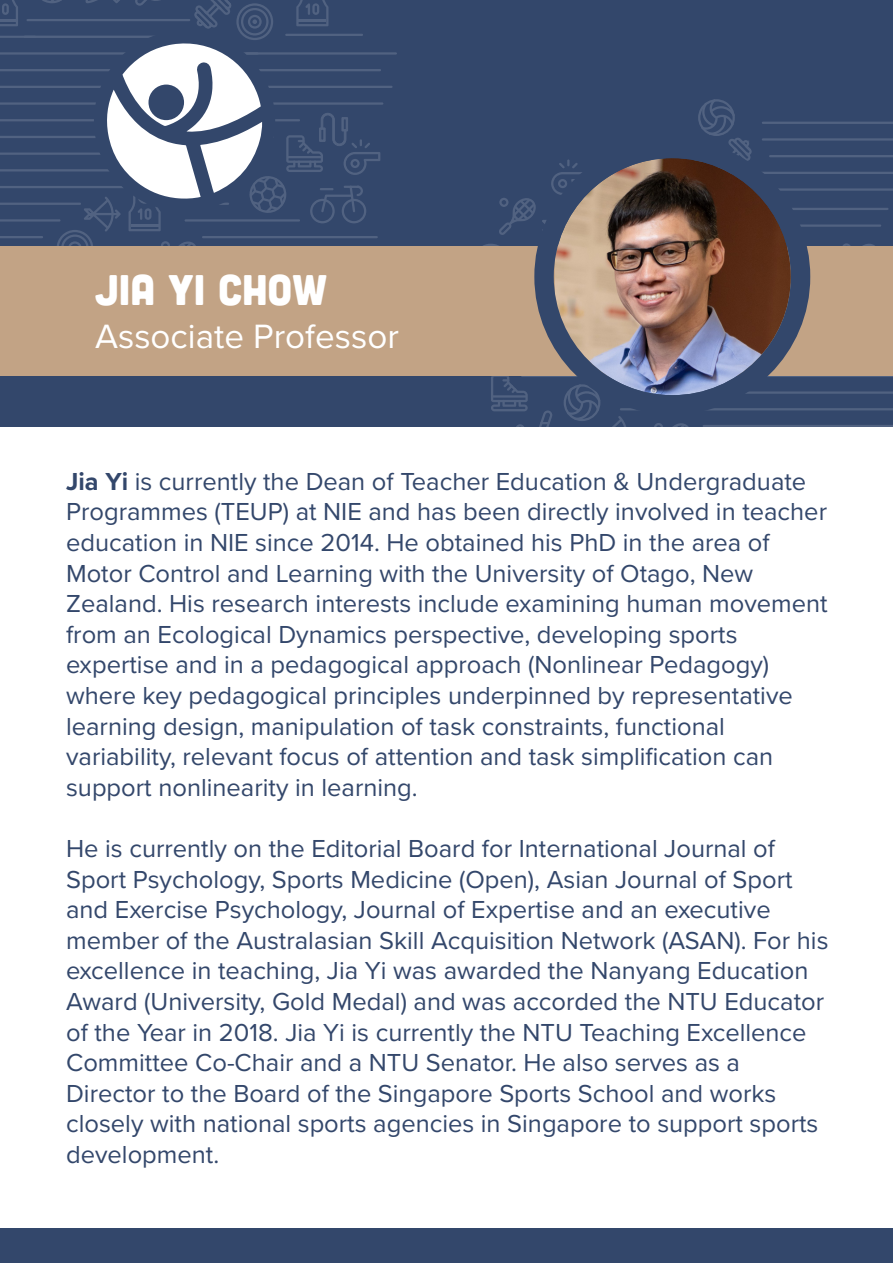
<style>
.page{position:relative;width:893px;height:1263px;background:#33476b}
.page>*{position:absolute;margin:0;border:0;box-sizing:border-box;transform-origin:0 0}
.t1{font:42.75px "Cubano";color:#fff}
.t2{font:34.95px "Proxima Nova";color:#fff}
.t3{font:25.5px/30.6px "Proxima Nova";color:#33476b}
.s1{font-weight:700}
</style>
<div class="page">
<hr style="left:28px;top:19px;width:161px;height:2px;background:#fff">
<hr style="left:0;top:52px;width:257px;height:3px;background:#fff">
<hr style="left:246px;top:52px;width:150px;height:3px;background:#fff">
<hr style="left:0;top:69px;width:380px;height:2px;background:#fff">
<hr style="left:0;top:86px;width:391px;height:2px;background:#fff">
<hr style="left:0;top:102px;width:382px;height:3px;background:#fff">
<hr style="left:0;top:119px;width:299px;height:2px;background:#fff">
<hr style="left:0;top:36px;width:35px;height:2px;background:#fff">
<hr style="left:0;top:136px;width:273px;height:2px;background:#fff">
<hr style="left:0;top:152px;width:264px;height:3px;background:#fff">
<hr style="left:0;top:169px;width:255px;height:2px;background:#fff">
<hr style="left:0;top:186px;width:234px;height:2px;background:#fff">
<hr style="left:0;top:203px;width:80px;height:2px;background:#fff">
<hr style="left:0;top:219px;width:59px;height:3px;background:#fff">
<hr style="left:0;top:236px;width:42px;height:2px;background:#fff">
<svg style="left:0;top:0;width:18px;height:26px"></svg>
<svg style="left:34px;top:0;width:346px;height:246px"></svg>
<hr style="left:763px;top:122px;width:130px;height:2px;background:#fff">
<hr style="left:763px;top:138px;width:130px;height:3px;background:#fff">
<hr style="left:770px;top:155px;width:123px;height:2px;background:#fff">
<hr style="left:755px;top:172px;width:138px;height:2px;background:#fff">
<hr style="left:763px;top:188px;width:130px;height:3px;background:#fff">
<hr style="left:788px;top:208px;width:99px;height:2px;background:#fff">
<hr style="left:794px;top:224px;width:86px;height:3px;background:#fff">
<hr style="left:522px;top:375px;width:371px;height:2px;background:#fff">
<hr style="left:615px;top:391px;width:278px;height:3px;background:#fff">
<hr style="left:621px;top:408px;width:272px;height:2px;background:#fff">
<hr style="left:704px;top:425px;width:189px;height:2px;background:#fff">
<svg style="left:483px;top:244px;width:16px;height:2px"></svg>
<svg style="left:491px;top:376px;width:61px;height:52px"></svg>
<svg style="left:564px;top:395px;width:70px;height:33px"></svg>
<svg style="left:499px;top:198px;width:37px;height:37px"></svg>
<svg style="left:843px;top:243px;width:32px;height:3px"></svg>
<svg style="left:654px;top:423px;width:65px;height:5px"></svg>
<svg style="left:542px;top:99px;width:235px;height:125px"></svg>
<div style="left:0;top:246px;width:893px;height:130px;background:#c2a385"></div>
<img style="left:555px;top:158px;width:236px;height:237px">
<div style="left:534px;top:139px;width:276px;height:276px;border:19px solid #33476b;border-radius:50%"></div>
<div style="left:0;top:428px;width:893px;height:800px;background:#fff"></div>
<p class="t1" style="left:95px;top:262px;width:234px">JIA YI CHOW</p>
<p class="t2" style="left:95px;top:310px;width:305px">Associate Professor</p>
<p class="t3" style="left:66px;top:465px;width:763px"><span class="s1">Jia Yi</span> is currently the Dean of Teacher Education &amp; Undergraduate Programmes (TEUP) at NIE and has been directly involved in teacher education in NIE since 2014. He obtained his PhD in the area of Motor Control and Learning with the University of Otago, New Zealand. His research interests include examining human movement from an Ecological Dynamics perspective, developing sports expertise and in a pedagogical approach (Nonlinear Pedagogy) where key pedagogical principles underpinned by representative learning design, manipulation of task constraints, functional variability, relevant focus of attention and task simplification can support nonlinearity in learning.</p>
<p class="t3" style="left:66px;top:832px;width:764px">He is currently on the Editorial Board for International Journal of Sport Psychology, Sports Medicine (Open), Asian Journal of Sport and Exercise Psychology, Journal of Expertise and an executive member of the Australasian Skill Acquisition Network (ASAN). For his excellence in teaching, Jia Yi was awarded the Nanyang Education Award (University, Gold Medal) and was accorded the NTU Educator of the Year in 2018. Jia Yi is currently the NTU Teaching Excellence Committee Co-Chair and a NTU Senator. He also serves as a Director to the Board of the Singapore Sports School and works closely with national sports agencies in Singapore to support sports development.</p>
</div>
